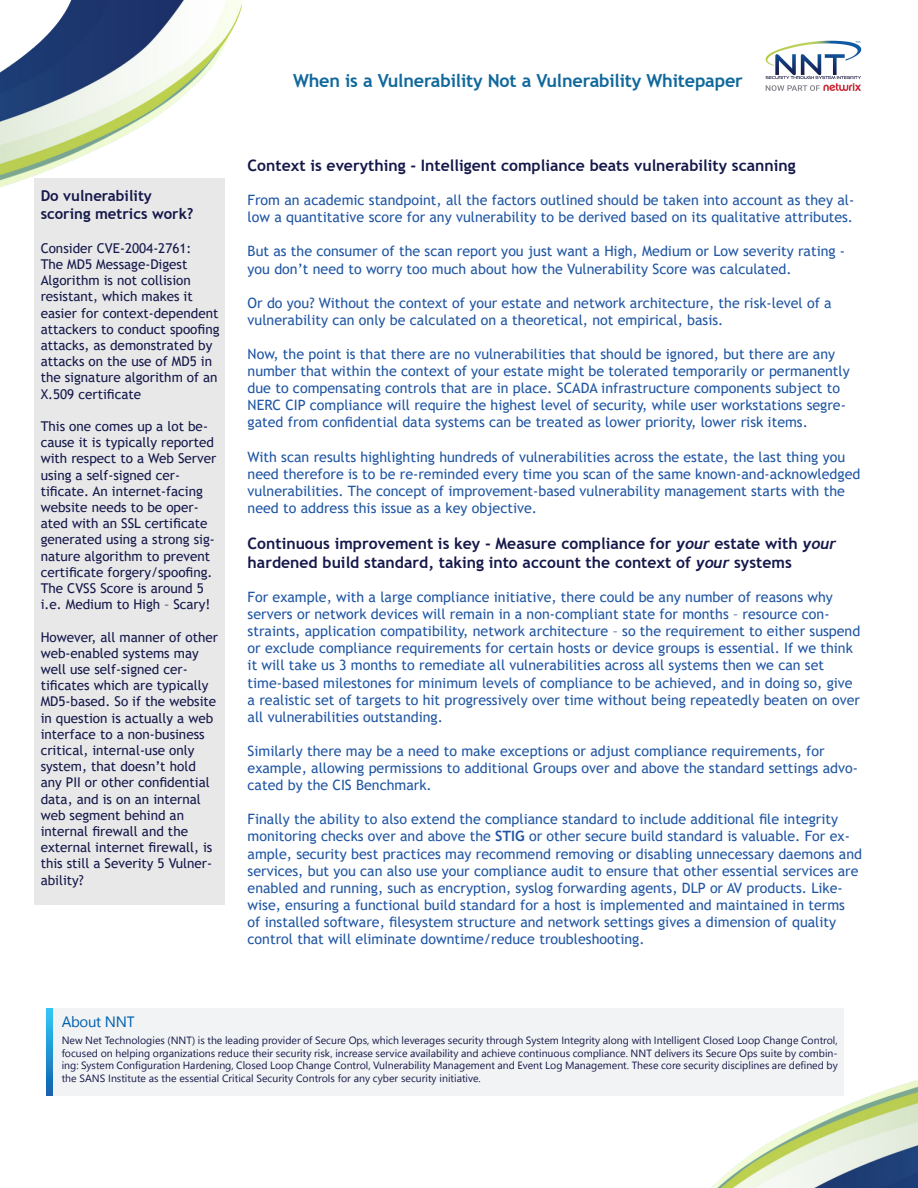
<style>
.page{position:relative;width:918px;height:1188px;background:#fff}
.page>*{position:absolute;margin:0;border:0;box-sizing:border-box;transform-origin:0 0}
.t1{font:700 18px "Trebuchet MS";letter-spacing:-.01em;color:#10689b}
.Body_Text{font:700 15.75px/18.9px "Trebuchet MS";color:#15184a}
.Heading{font:700 15px "Trebuchet MS";color:#15184a}
.t2{font:15px "Segoe UI Symbol";color:#0160ae}
.Body_Text-2{font:14.25px/17.1px "Trebuchet MS";color:#2056a3}
.Heading-2{font:13.5px/16.2px "Trebuchet MS";color:#15184a}
.t3{font:10.5px "Segoe UI Symbol";color:#15184a}
.s1{font-family:"Trebuchet";font-style:italic}
.s2{font-weight:700}
</style>
<div class="page">
<img style="left:1px;top:0;width:242px;height:187px">
<img style="left:664px;top:1080px;width:254px;height:108px">
<div style="left:51px;top:1008px;width:793px;height:87px;background:#f2f3f4"></div>
<svg style="left:46px;top:1008px;width:6px;height:88px"></svg>
<div style="left:34px;top:178px;width:191px;height:727px;background:#e8e8e8"></div>
<img style="left:766px;top:40px;width:95px;height:50px">
<p class="Heading" style="left:41px;top:186px;width:113px">Do vulnerability</p>
<p class="Heading" style="left:41px;top:204px;width:154px">scoring metrics work?</p>
<p class="Heading-2" style="left:41px;top:240px;width:180px">Consider CVE-2004-2761:<br>The MD5 Message-Digest<br>Algorithm is not collision resistant, which makes it easier for context-dependent attackers to conduct spoofing attacks, as demonstrated by attacks on the use of MD5 in the signature algorithm of an<br>X.509 certificate</p>
<p class="Heading-2" style="left:41px;top:418px;width:177px">This one comes up a lot be&shy;cause it is typically reported with respect to a Web Server using a self-signed cer&shy;tificate. An internet-facing website needs to be oper&shy;ated with an SSL certificate generated using a strong sig&shy;nature algorithm to prevent certificate forgery/spoofing.<br>The CVSS Score is around 5 i.e. Medium to High – Scary!</p>
<p class="Heading-2" style="left:41px;top:629px;width:179px">However, all manner of other web-enabled systems may well use self-signed cer&shy;tificates which are typically<br>MD5-based. So if the website in question is actually a web interface to a non-business critical, internal-use only system, that doesn’t hold any PII or other confidential data, and is on an internal web segment behind an internal firewall and the external internet firewall, is this still a Severity 5 Vulner&shy;ability?</p>
<p class="t1" style="left:293px;top:69px;width:451px">When is a Vulnerability Not a Vulnerability Whitepaper</p>
<p class="Body_Text" style="left:248px;top:156px;width:550px">Context is everything - Intelligent compliance beats vulnerability scanning</p>
<p class="Body_Text-2" style="left:248px;top:191px;width:608px">From an academic standpoint, all the factors outlined should be taken into account as they al&shy;low a quantitative score for any vulnerability to be derived based on its qualitative attributes.</p>
<p class="Body_Text-2" style="left:248px;top:243px;width:599px">But as the consumer of the scan report you just want a High, Medium or Low severity rating - you don’t need to worry too much about how the Vulnerability Score was calculated.</p>
<p class="Body_Text-2" style="left:248px;top:294px;width:586px">Or do you? Without the context of your estate and network architecture, the risk-level of a vulnerability can only be calculated on a theoretical, not empirical, basis.</p>
<p class="Body_Text-2" style="left:248px;top:345px;width:604px">Now, the point is that there are no vulnerabilities that should be ignored, but there are any number that within the context of your estate might be tolerated temporarily or permanently due to compensating controls that are in place. SCADA infrastructure components subject to NERC CIP compliance will require the highest level of security, while user workstations segre&shy;gated from confidential data systems can be treated as lower priority, lower risk items.</p>
<p class="Body_Text-2" style="left:248px;top:448px;width:614px">With scan results highlighting hundreds of vulnerabilities across the estate, the last thing you need therefore is to be re-reminded every time you scan of the same known-and-acknowledged vulnerabilities. The concept of improvement-based vulnerability management starts with the need to address this issue as a key objective.</p>
<p class="Body_Text" style="left:248px;top:534px;width:590px">Continuous improvement is key - Measure compliance for <span class="s1">your</span> estate with <span class="s1">your </span>hardened build standard, taking into account the context of <span class="s1">your</span> systems</p>
<p class="Body_Text-2" style="left:248px;top:588px;width:614px">For example, with a large compliance initiative, there could be any number of reasons why servers or network devices will remain in a non-compliant state for months – resource con&shy;straints, application compatibility, network architecture – so the requirement to either suspend or exclude compliance requirements for certain hosts or device groups is essential. If we think it will take us 3 months to remediate all vulnerabilities across all systems then we can set time-based milestones for minimum levels of compliance to be achieved, and in doing so, give a realistic set of targets to hit progressively over time without being repeatedly beaten on over all vulnerabilities outstanding.</p>
<p class="Body_Text-2" style="left:248px;top:742px;width:612px">Similarly there may be a need to make exceptions or adjust compliance requirements, for example, allowing permissions to additional Groups over and above the standard settings advo&shy;cated by the CIS Benchmark.</p>
<p class="Body_Text-2" style="left:248px;top:811px;width:616px">Finally the ability to also extend the compliance standard to include additional file integrity monitoring checks over and above the <span class="s2">STIG</span> or other secure build standard is valuable. For ex&shy;ample, security best practices may recommend removing or disabling unnecessary daemons and services, but you can also use your compliance audit to ensure that other essential services are enabled and running, such as encryption, syslog forwarding agents, DLP or AV products. Like&shy;wise, ensuring a functional build standard for a host is implemented and maintained in terms<br>of installed software, filesystem structure and network settings gives a dimension of quality control that will eliminate downtime/reduce troubleshooting.</p>
<p class="t2" style="left:80px;top:1013px;width:23px">□◆▼</p>
<p class="t3" style="left:99px;top:1034px;width:49px">▼ ■□●□</p>
<p class="t3" style="left:441px;top:1034px;width:72px">▲ ▲ ◆▼ ▼ □◆</p>
<p class="t3" style="left:592px;top:1034px;width:33px">▼ ●□■</p>
<p class="t3" style="left:642px;top:1034px;width:36px">▼ ■▼ ●●</p>
<p class="t3" style="left:691px;top:1034px;width:33px">■▼ ●□▲</p>
<p class="t3" style="left:781px;top:1034px;width:56px">■ □■▼ □●</p>
<p class="t3" style="left:65px;top:1047px;width:23px">□ ◆▲</p>
<p class="t3" style="left:127px;top:1047px;width:34px">● ■ □</p>
<p class="t3" style="left:174px;top:1047px;width:43px">■ ▼□■▲</p>
<p class="t3" style="left:276px;top:1047px;width:32px">▲ ◆▼</p>
<p class="t3" style="left:363px;top:1047px;width:33px">▲ ▲ ❖</p>
<p class="t3" style="left:445px;top:1047px;width:29px">●▼ ■</p>
<p class="t3" style="left:506px;top:1047px;width:80px">❖ □■▼ ■◆□◆▲ □</p>
<p class="t3" style="left:666px;top:1047px;width:38px">●❖ ▲ ▼▲</p>
<p class="t3" style="left:753px;top:1047px;width:25px">▲ ▲◆▼</p>
<p class="t3" style="left:64px;top:1059px;width:37px">■ ▲▼</p>
<p class="t3" style="left:123px;top:1059px;width:69px">□■ ◆ ▼□■ ★</p>
<p class="t3" style="left:243px;top:1059px;width:15px">●□▲</p>
<p class="t3" style="left:314px;top:1059px;width:81px">■ □■▼ □● ◆●■</p>
<p class="t3" style="left:448px;top:1059px;width:7px">■</p>
<p class="t3" style="left:485px;top:1059px;width:25px">■▼ ■</p>
<p class="t3" style="left:523px;top:1059px;width:35px">❖ ■▼ □</p>
<p class="t3" style="left:580px;top:1059px;width:7px">■</p>
<p class="t3" style="left:649px;top:1059px;width:67px">▲ □ ▲ ◆▼</p>
<p class="t3" style="left:730px;top:1059px;width:40px">▲ ●■▲</p>
<p class="t3" style="left:806px;top:1059px;width:7px">■</p>
<p class="t3" style="left:111px;top:1072px;width:31px">■▲▼ ▼◆▼</p>
<p class="t3" style="left:185px;top:1072px;width:36px">▲▲ ■▼ ●</p>
<p class="t3" style="left:303px;top:1072px;width:64px">□■▼ □●▲ □ ■</p>
<p class="t3" style="left:401px;top:1072px;width:74px">▲ ◆▼ ■▼ ▼❖</p>
</div>
